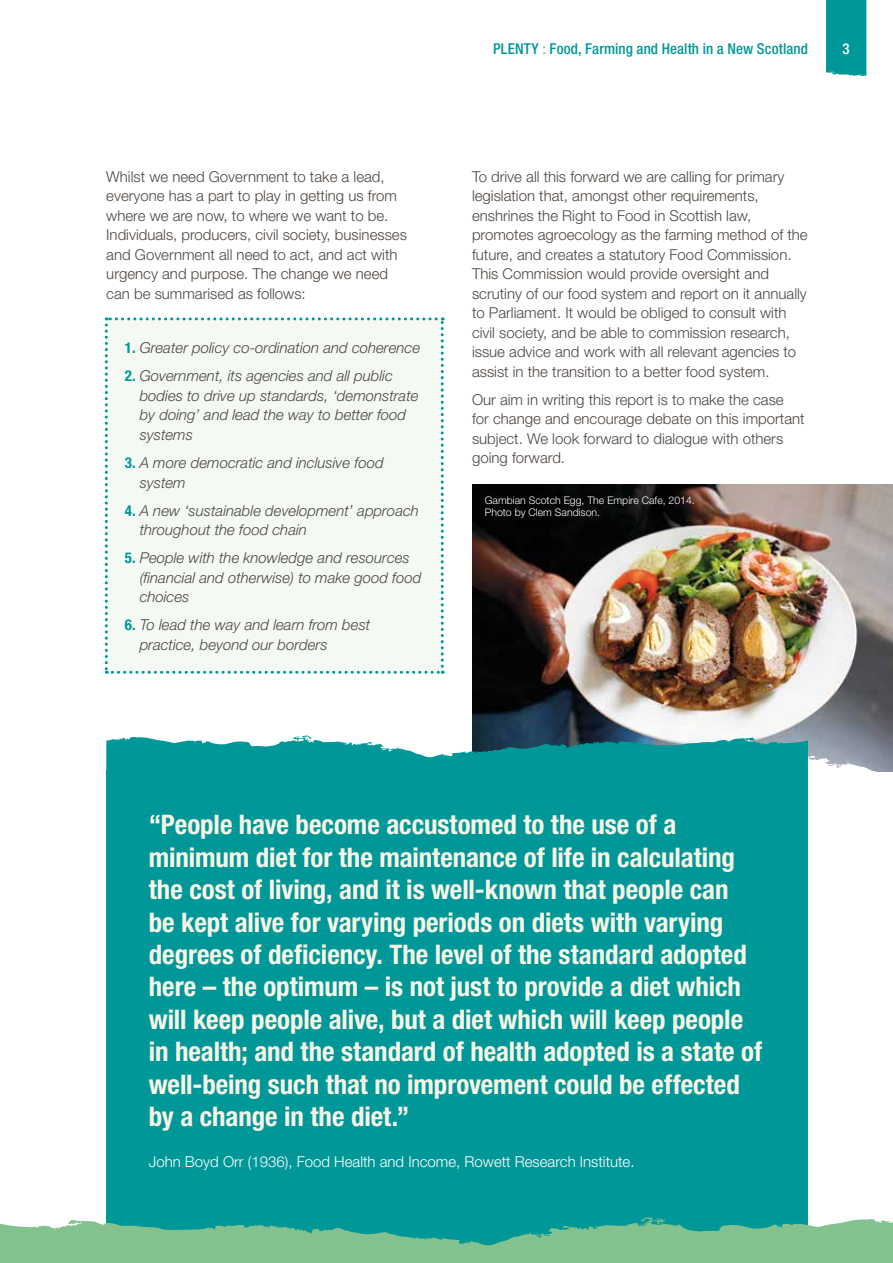
<style>
.page{position:relative;width:893px;height:1263px;background:#fff}
.page>*{position:absolute;margin:0;border:0;box-sizing:border-box;transform-origin:0 0}
.t1{font:700 condensed 27px/32.4px "Helvetica Neue LT";letter-spacing:-.005em;color:#f7f5e5}
.t2{font:300 15px/19.5px "Helvetica Neue LT";color:#4d4641}
.t3{font:italic 300 15px/19.5px "Helvetica Neue LT";color:#4d4641}
.t4{font:300 15px "Helvetica Neue LT";color:#fff}
.t5{font:500 condensed 15px "Helvetica Neue LT";letter-spacing:.005em;color:#009798}
.t6{font:500 condensed 15px "Helvetica Neue LT";color:#fff}
.t7{font:300 10.5px/12.6px "Helvetica Neue LT";color:#fff}
.s1{font-weight:700;font-style:normal;font-stretch:condensed;color:#009798}
.s2{color:#83c18e}
</style>
<div class="page">
<img style="left:472px;top:485px;width:421px;height:250px">
<div style="left:106px;top:771px;width:702px;height:492px;background:#009798"></div>
<svg style="left:0;top:1217px;width:893px;height:46px"></svg>
<svg style="left:106px;top:735px;width:787px;height:37px"></svg>
<div style="left:826px;top:0;width:40px;height:76px;background:#009798"></div>
<div style="left:105px;top:317px;width:339px;height:357px;background:#f4f9f4"></div>
<p class="t2" style="left:106px;top:166px;width:302px">Whilst we need Government to take a lead, everyone has a part to play in getting us from where we are now, to where we want to be.<br>Individuals, producers, civil society, businesses and Government all need to act, and act with urgency and purpose. The change we need can be summarised as follows:</p>
<p class="t3" style="left:125px;top:338px;width:297px"><span class="s1">1.</span> Greater policy co-ordination and coherence</p>
<p class="t3" style="left:140px;top:366px;width:280px;text-indent:-15px"><span class="s1">2.</span> Government, its agencies and all public bodies to drive up standards, ‘demonstrate by doing’ and lead the way to better food systems</p>
<p class="t3" style="left:140px;top:453px;width:245px;text-indent:-15px"><span class="s1">3.</span> A more democratic and inclusive food system</p>
<p class="t3" style="left:140px;top:500px;width:281px;text-indent:-15px"><span class="s1">4.</span> A new ‘sustainable development’ approach throughout the food chain</p>
<p class="t3" style="left:140px;top:548px;width:283px;text-indent:-15px"><span class="s1">5.</span> People with the knowledge and resources (financial and otherwise) to make good food choices</p>
<p class="t3" style="left:140px;top:615px;width:232px;text-indent:-15px"><span class="s1">6.</span> To lead the way and learn from best practice, beyond our borders</p>
<p class="t5" style="left:493px;top:40px;width:316px">PLENTY <span class="s2">:</span> Food, Farming and Health in a New Scotland</p>
<p class="t6" style="left:843px;top:40px;width:9px">3</p>
<p class="t2" style="left:472px;top:166px;width:337px">To drive all this forward we are calling for primary legislation that, amongst other requirements, enshrines the Right to Food in Scottish law, promotes agroecology as the farming method of the future, and creates a statutory Food Commission.<br>This Commission would provide oversight and scrutiny of our food system and report on it annually to Parliament. It would be obliged to consult with civil society, and be able to commission research, issue advice and work with all relevant agencies to assist in the transition to a better food system.</p>
<p class="t2" style="left:472px;top:389px;width:334px">Our aim in writing this report is to make the case<br>for change and encourage debate on this important subject. We look forward to dialogue with others going forward.</p>
<p class="t7" style="left:485px;top:493px;width:212px">Gambian Scotch Egg, The Empire Cafe, 2014.<br>Photo by Clem Sandison.</p>
<p class="t1" style="left:149px;top:808px;width:615px">“People have become accustomed to the use of a minimum diet for the maintenance of life in calculating the cost of living, and it is well-known that people can<br>be kept alive for varying periods on diets with varying degrees of deficiency. The level of the standard adopted here – the optimum – is not just to provide a diet which will keep people alive, but a diet which will keep people in health; and the standard of health adopted is a state of well-being such that no improvement could be effected by a change in the diet.”</p>
<p class="t4" style="left:149px;top:1152px;width:487px">John Boyd Orr (1936), Food Health and Income, Rowett Research Institute.</p>
</div>
